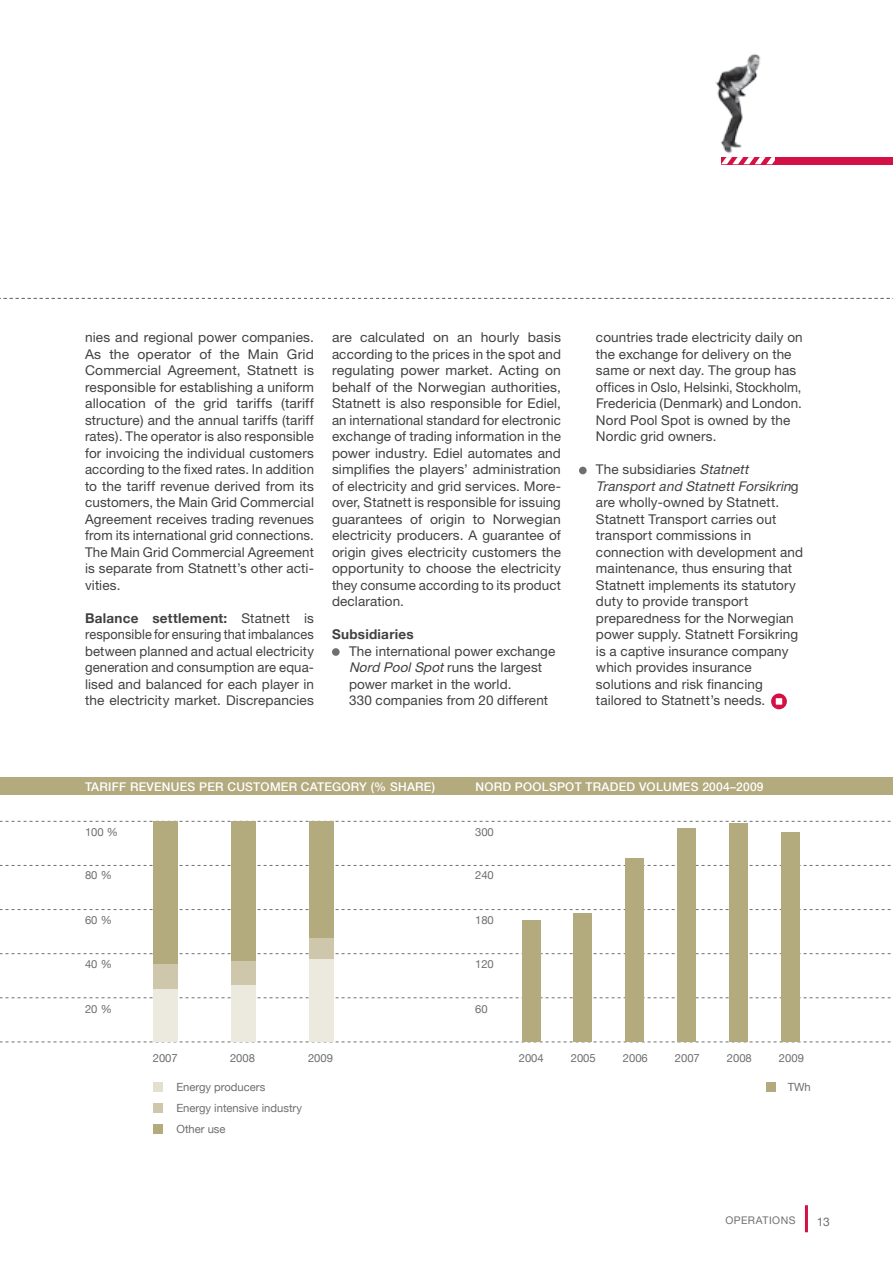
<style>
.page{position:relative;width:893px;height:1263px;background:#fff}
.page>*{position:absolute;margin:0;border:0;box-sizing:border-box;transform-origin:0 0}
.t1{font:13.5px/16.5px "Helvetica Neue";letter-spacing:.01em;color:#414142;text-align:justify}
.t2{font:700 13.5px "Helvetica Neue";letter-spacing:.02em;color:#414142}
.t3{font:500 12px "Helvetica Neue";letter-spacing:.02em;color:#fff}
.t4{font:12px "Helvetica Neue";color:#6d6f71}
.t5{font:11.25px/21px "Helvetica Neue";color:#6d6f71}
.t6{font:10.5px "Helvetica Neue";letter-spacing:.05em;color:#6d6f71}
.s1{font-weight:700}
.s2{font-style:italic}
</style>
<div class="page">
<div style="left:0;top:777px;width:893px;height:18px;background:#b3aa7e"></div>
<svg style="left:0;top:1041px;width:891px;height:1px"></svg>
<svg style="left:0;top:997px;width:891px;height:1px"></svg>
<svg style="left:0;top:953px;width:891px;height:1px"></svg>
<svg style="left:0;top:909px;width:891px;height:1px"></svg>
<svg style="left:0;top:865px;width:891px;height:1px"></svg>
<svg style="left:0;top:821px;width:891px;height:1px"></svg>
<div style="left:153px;top:821px;width:25px;height:143px;background:#b3aa7e"></div>
<div style="left:231px;top:821px;width:25px;height:140px;background:#b3aa7e"></div>
<div style="left:309px;top:821px;width:25px;height:118px;background:#b3aa7e"></div>
<div style="left:153px;top:964px;width:25px;height:25px;background:#cfc7ab"></div>
<div style="left:231px;top:961px;width:25px;height:24px;background:#cfc7ab"></div>
<div style="left:309px;top:939px;width:25px;height:20px;background:#cfc7ab"></div>
<div style="left:153px;top:989px;width:25px;height:53px;background:#ece9de"></div>
<div style="left:231px;top:985px;width:25px;height:57px;background:#ece9de"></div>
<div style="left:309px;top:959px;width:25px;height:83px;background:#ece9de"></div>
<div style="left:522px;top:920px;width:18px;height:122px;background:#b3aa7e"></div>
<div style="left:573px;top:913px;width:19px;height:129px;background:#b3aa7e"></div>
<div style="left:625px;top:858px;width:19px;height:184px;background:#b3aa7e"></div>
<div style="left:677px;top:828px;width:19px;height:214px;background:#b3aa7e"></div>
<div style="left:729px;top:823px;width:19px;height:219px;background:#b3aa7e"></div>
<div style="left:781px;top:832px;width:18px;height:210px;background:#b3aa7e"></div>
<div style="left:766px;top:1082px;width:10px;height:10px;background:#b3aa7e"></div>
<div style="left:153px;top:1082px;width:10px;height:10px;background:#e4e0d0"></div>
<div style="left:153px;top:1103px;width:10px;height:10px;background:#cfc7ab"></div>
<div style="left:153px;top:1124px;width:10px;height:9px;background:#b3aa7e"></div>
<div style="left:332px;top:648px;width:8px;height:8px;background:#6d6f71;border-radius:50%"></div>
<div style="left:579px;top:467px;width:8px;height:7px;background:#6d6f71;border-radius:50%"></div>
<svg style="left:771px;top:693px;width:16px;height:16px"></svg>
<div style="left:776px;top:698px;width:6px;height:7px;background:#fff"></div>
<hr style="left:805px;top:1205px;width:3px;height:27px;background:#d41145">
<svg style="left:0;top:298px;width:893px;height:1px"></svg>
<svg style="left:721px;top:157px;width:54px;height:7px"></svg>
<div style="left:775px;top:157px;width:118px;height:7px;background:#d41145"></div>
<img style="left:715px;top:54px;width:53px;height:107px">
<p class="t1" style="left:85px;top:329px;width:230px">nies and regional power companies.<br>As the operator of the Main Grid Commercial Agreement, Statnett is responsible for establishing a uniform allocation of the grid tariffs (tariff structure) and the annual tariffs (tariff rates). The operator is also responsible for invoicing the individual customers according to the fixed rates. In addition to the tariff revenue derived from its customers, the Main Grid Commercial Agreement receives trading revenues from its international grid connections.<br>The Main Grid Commercial Agreement is separate from Statnett’s other acti&shy;vities.</p>
<p class="t1" style="left:85px;top:610px;width:230px"><span class="s1">Balance settlement:</span> Statnett is responsible for ensuring that imbalances between planned and actual electricity generation and consumption are equa&shy;lised and balanced for each player in the electricity market. Discrepancies</p>
<p class="t1" style="left:332px;top:329px;width:230px">are calculated on an hourly basis according to the prices in the spot and regulating power market. Acting on behalf of the Norwegian authorities, Statnett is also responsible for Ediel, an international standard for electronic exchange of trading information in the power industry. Ediel automates and simplifies the players’ administration of electricity and grid services. More&shy;over, Statnett is responsible for issuing guarantees of origin to Norwegian electricity producers. A guarantee of origin gives electricity customers the opportunity to choose the electricity they consume according to its product declaration.</p>
<p class="t2" style="left:332px;top:626px;width:83px">Subsidiaries</p>
<p class="t1" style="left:349px;top:643px;width:208px;text-align:left">The international power exchange<br><span class="s2">Nord PoolSpot</span>runs the largest power market in the world.<br>330 companies from 20 different</p>
<p class="t1" style="left:596px;top:329px;width:208px;text-align:left">countries trade electricity daily on the exchange for delivery on the same or next day. The group has offices in Oslo, Helsinki, Stockholm,<br>Fredericia (Denmark) and London.<br>Nord Pool Spot is owned by the<br>Nordic grid owners.</p>
<p class="t1" style="left:596px;top:461px;width:209px;text-align:left">The subsidiaries <span class="s2">Statnett<br>Transportand StatnettForsikrin</span>g are wholly-owned by Statnett.<br>Statnett Transport carries out transport commissions in connection with development and maintenance, thus ensuring that<br>Statnett implements its statutory duty to provide transport preparedness for the Norwegian power supply. Statnett Forsikring is a captive insurance company which provides insurance solutions and risk financing tailored to Statnett’s needs.</p>
<p class="t3" style="left:85px;top:779px;width:352px">TARIFF REVENUES PER CUSTOMER CATEGORY (% SHARE)</p>
<p class="t3" style="left:475px;top:779px;width:290px">NORD POOLSPOT TRADED VOLUMES 2004–2009</p>
<p class="t5" style="left:85px;top:821px;width:35px">100 %</p>
<p class="t5" style="left:85px;top:864px;width:28px">80 %</p>
<p class="t5" style="left:85px;top:909px;width:28px">60 %</p>
<p class="t5" style="left:85px;top:954px;width:28px">40 %</p>
<p class="t5" style="left:85px;top:998px;width:28px">20 %</p>
<p class="t5" style="left:475px;top:821px;width:20px">300</p>
<p class="t5" style="left:475px;top:864px;width:20px">240</p>
<p class="t5" style="left:475px;top:909px;width:20px">180</p>
<p class="t5" style="left:475px;top:954px;width:20px">120</p>
<p class="t5" style="left:475px;top:998px;width:14px">60</p>
<p class="t5" style="left:153px;top:1047px;width:27px">2007</p>
<p class="t5" style="left:230px;top:1047px;width:27px">2008</p>
<p class="t5" style="left:308px;top:1047px;width:27px">2009</p>
<p class="t5" style="left:519px;top:1047px;width:27px">2004</p>
<p class="t5" style="left:571px;top:1047px;width:27px">2005</p>
<p class="t5" style="left:623px;top:1047px;width:27px">2006</p>
<p class="t5" style="left:675px;top:1047px;width:27px">2007</p>
<p class="t5" style="left:727px;top:1047px;width:27px">2008</p>
<p class="t5" style="left:779px;top:1047px;width:27px">2009</p>
<p class="t5" style="left:176px;top:1076px;width:90px">Energy producers</p>
<p class="t5" style="left:788px;top:1076px;width:25px">TWh</p>
<p class="t5" style="left:176px;top:1097px;width:127px">Energy intensive industry<br>Other use</p>
<p class="t6" style="left:725px;top:1214px;width:72px">operations</p>
<p class="t4" style="left:817px;top:1214px;width:14px">13</p>
</div>
